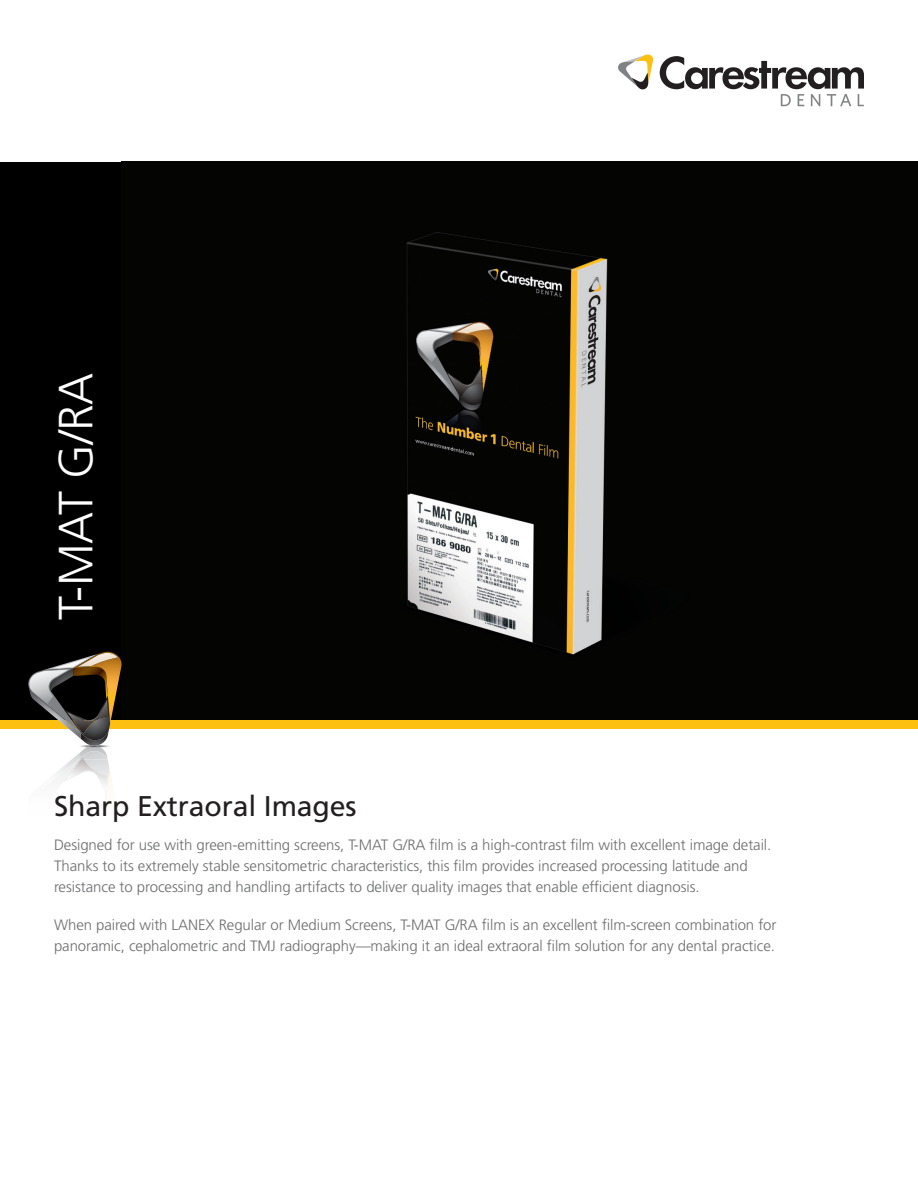
<style>
.page{position:relative;width:918px;height:1188px;background:#fff}
.page>*{position:absolute;margin:0;border:0;box-sizing:border-box;transform-origin:0 0}
.t1{font:300 48px "Frutiger LT Std";color:#fff}
.Headline{font:28.5px "Frutiger LT Std";letter-spacing:-.005em;color:#231f20}
.Body_Text{font:300 15px/21px "Frutiger LT Std";letter-spacing:-.005em;color:#6c6d70}
</style>
<div class="page">
<div style="left:0;top:162px;width:148px;height:564px;background:#000"></div>
<svg style="left:660px;top:56px;width:204px;height:50px"></svg>
<svg style="left:618px;top:54px;width:35px;height:36px"></svg>
<img style="left:148px;top:162px;width:770px;height:558px">
<div style="left:0;top:720px;width:918px;height:9px;background:#fdc011"></div>
<svg style="left:28px;top:652px;width:94px;height:94px"></svg>
<img style="left:78px;top:653px;width:40px;height:14px">
<img style="left:80px;top:746px;width:28px;height:14px">
<img style="left:80px;top:751px;width:27px;height:9px">
<img style="left:106px;top:768px;width:7px;height:29px">
<img style="left:97px;top:760px;width:11px;height:32px">
<svg style="left:54px;top:753px;width:43px;height:28px"></svg>
<p class="t1" style="left:49px;top:620px;width:249px;rotate:-90deg">T-MAT G/RA</p>
<p class="Headline" style="left:54px;top:789px;width:304px">Sharp Extraoral Images</p>
<p class="Body_Text" style="left:54px;top:834px;width:719px">Designed for use with green-emitting screens, T-MAT G/RA film is a high-contrast film with excellent image detail.<br>Thanks to its extremely stable sensitometric characteristics, this film provides increased processing latitude and resistance to processing and handling artifacts to deliver quality images that enable efficient diagnosis.</p>
<p class="Body_Text" style="left:54px;top:914px;width:724px">When paired with LANEX Regular or Medium Screens, T-MAT G/RA film is an excellent film-screen combination for panoramic, cephalometric and TMJ radiography—making it an ideal extraoral film solution for any dental practice.</p>
</div>
